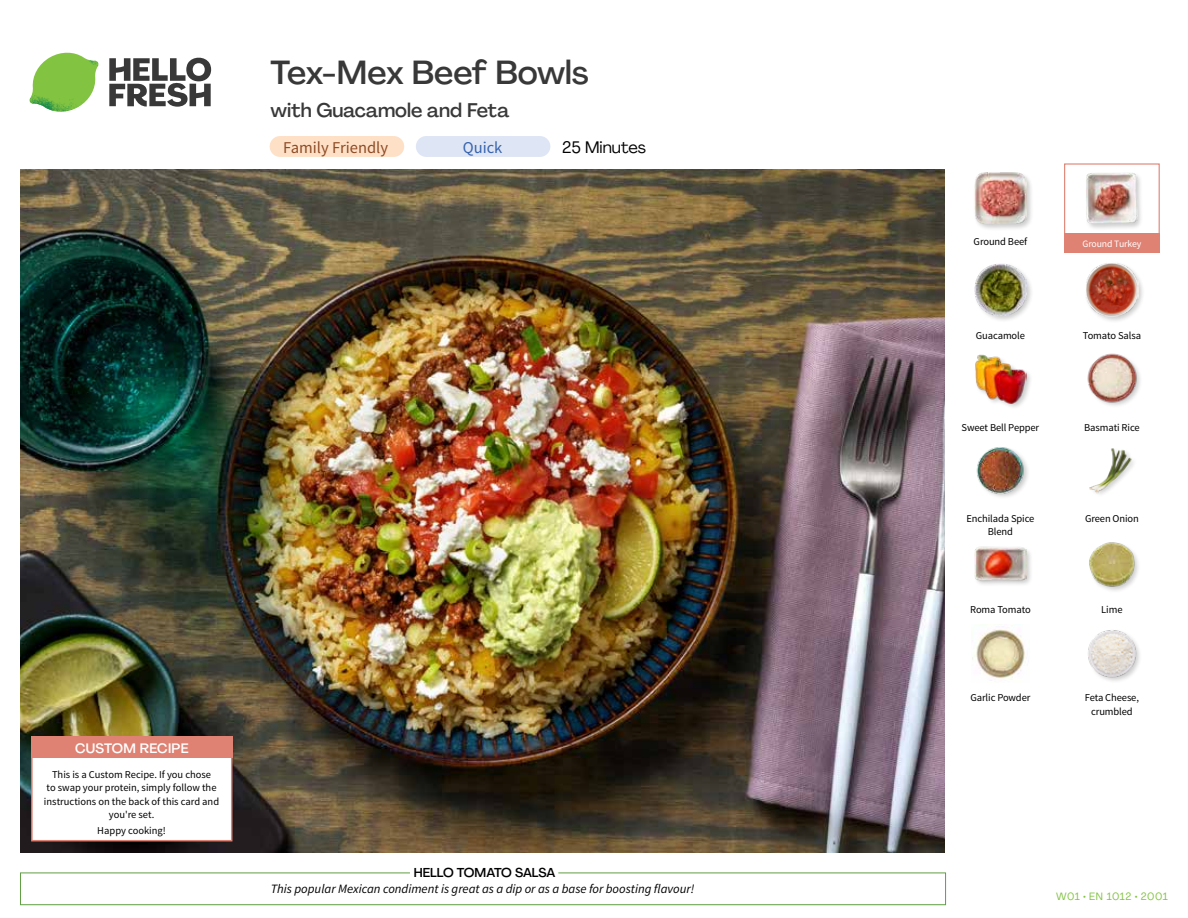
<style>
.page{position:relative;width:1188px;height:918px;background:#fff}
.page>*{position:absolute;margin:0;border:0;box-sizing:border-box;transform-origin:0 0}
.t1{font:500 33px "Agrandir";letter-spacing:-.005em;color:#383839}
.t2{font:500 19.5px "Agrandir";color:#383839}
.t3{font:16.5px "Source Sans Pro";color:#8e4b25}
.t4{font:16.5px "Agrandir";color:#000}
.t5{font:16.5px "Source Sans Pro";color:#3763af}
.t6{font:500 13.5px "Agrandir";letter-spacing:.02em;color:#fff}
.t7{font:italic 12.75px "Source Sans Pro";color:#000}
.t8{font:500 12.75px "Agrandir";letter-spacing:-.015em;color:#000}
.t9{font:10.5px/13.5px "Source Sans Pro";letter-spacing:-.01em;color:#000;text-align:center}
.t10{font:10.5px "Agrandir";letter-spacing:.05em;color:#82c341}
.t11{font:9.75px "Source Sans Pro";letter-spacing:-.01em;color:#fff}
</style>
<div class="page">
<svg style="left:109px;top:57px;width:102px;height:50px"></svg>
<svg style="left:34px;top:53px;width:62px;height:40px"></svg>
<img style="left:67px;top:53px;width:32px;height:26px">
<img style="left:33px;top:75px;width:59px;height:11px">
<img style="left:29px;top:79px;width:61px;height:33px">
<img style="left:65px;top:86px;width:27px;height:25px">
<div style="left:20px;top:873px;width:926px;height:32px;border:1px solid #609f43"></div>
<div style="left:410px;top:865px;width:148px;height:15px;background:#fff"></div>
<img style="left:21px;top:170px;width:924px;height:682px">
<div style="left:416px;top:136px;width:134px;height:21px;background:#dee5f4;border-radius:10px"></div>
<div style="left:270px;top:136px;width:134px;height:21px;background:#fee0c6;border-radius:10px"></div>
<img style="left:1088px;top:630px;width:52px;height:51px">
<img style="left:972px;top:629px;width:53px;height:50px">
<div style="left:1088px;top:542px;width:53px;height:51px;background:#000;opacity:.2"></div>
<img style="left:1088px;top:542px;width:49px;height:48px">
<div style="left:974px;top:546px;width:59px;height:41px;background:#000;opacity:.2"></div>
<img style="left:975px;top:546px;width:51px;height:41px">
<img style="left:1089px;top:448px;width:45px;height:46px">
<img style="left:976px;top:447px;width:52px;height:50px">
<img style="left:1087px;top:353px;width:54px;height:53px">
<div style="left:974px;top:354px;width:59px;height:56px;background:#000;opacity:.2"></div>
<img style="left:974px;top:354px;width:53px;height:50px">
<div style="left:1084px;top:262px;width:61px;height:61px;background:#000;opacity:.2"></div>
<img style="left:1085px;top:263px;width:54px;height:53px">
<div style="left:974px;top:263px;width:60px;height:60px;background:#000;opacity:.2"></div>
<img style="left:975px;top:263px;width:51px;height:52px">
<div style="left:1085px;top:172px;width:59px;height:59px;background:#000;opacity:.2"></div>
<img style="left:1086px;top:173px;width:52px;height:51px">
<div style="left:973px;top:171px;width:61px;height:60px;background:#000;opacity:.2"></div>
<img style="left:974px;top:172px;width:53px;height:53px">
<div style="left:1064px;top:163px;width:96px;height:73px;border:1px solid #df8273"></div>
<div style="left:1064px;top:234px;width:96px;height:19px;background:#df8273"></div>
<div style="left:31px;top:737px;width:201px;height:104px;background:#fff;border:2px solid #df8273"></div>
<div style="left:31px;top:737px;width:202px;height:21px;background:#df8273"></div>
<h1 class="t1" style="left:271px;top:52px;width:320px">Tex-Mex Beef Bowls</h1>
<h2 class="t2" style="left:271px;top:98px;width:240px">with Guacamole and Feta</h2>
<h3 class="t3" style="left:283px;top:137px;width:106px">Family Friendly</h3>
<h3 class="t4" style="left:562px;top:137px;width:86px">25 Minutes</h3>
<h3 class="t5" style="left:463px;top:137px;width:41px">Quick</h3>
<p class="t6" style="left:75px;top:739px;width:115px">CUSTOM RECIPE</p>
<p class="t9" style="left:44px;top:768px;width:177px">This is a Custom Recipe. If you chose<br>to swap your protein, simply follow the instructions on the back of this card and you're set.</p>
<p class="t9" style="left:97px;top:824px;width:70px">Happy cooking!</p>
<p class="t8" style="left:414px;top:864px;width:143px">HELLO TOMATO SALSA</p>
<p class="t7" style="left:271px;top:881px;width:425px">This popular Mexican condiment is great as a dip or as a base for boosting flavour!</p>
<p class="t9" style="left:974px;top:234px;width:55px">Ground Beef</p>
<p class="t11" style="left:1082px;top:237px;width:60px">Ground Turkey</p>
<p class="t9" style="left:976px;top:329px;width:51px">Guacamole</p>
<p class="t9" style="left:1083px;top:329px;width:60px">Tomato Salsa</p>
<p class="t9" style="left:962px;top:421px;width:79px">Sweet Bell Pepper</p>
<p class="t9" style="left:1084px;top:421px;width:57px">Basmati Rice</p>
<p class="t9" style="left:966px;top:512px;width:70px">Enchilada Spice<br>Blend</p>
<p class="t9" style="left:1085px;top:512px;width:55px">Green Onion</p>
<p class="t9" style="left:970px;top:603px;width:62px">Roma Tomato</p>
<p class="t9" style="left:1101px;top:603px;width:23px">Lime</p>
<p class="t9" style="left:970px;top:691px;width:61px">Garlic Powder</p>
<p class="t9" style="left:1085px;top:691px;width:56px">Feta Cheese, crumbled</p>
<p class="t10" style="left:1056px;top:890px;width:113px">W01 • EN 1012 • 2001</p>
</div>
